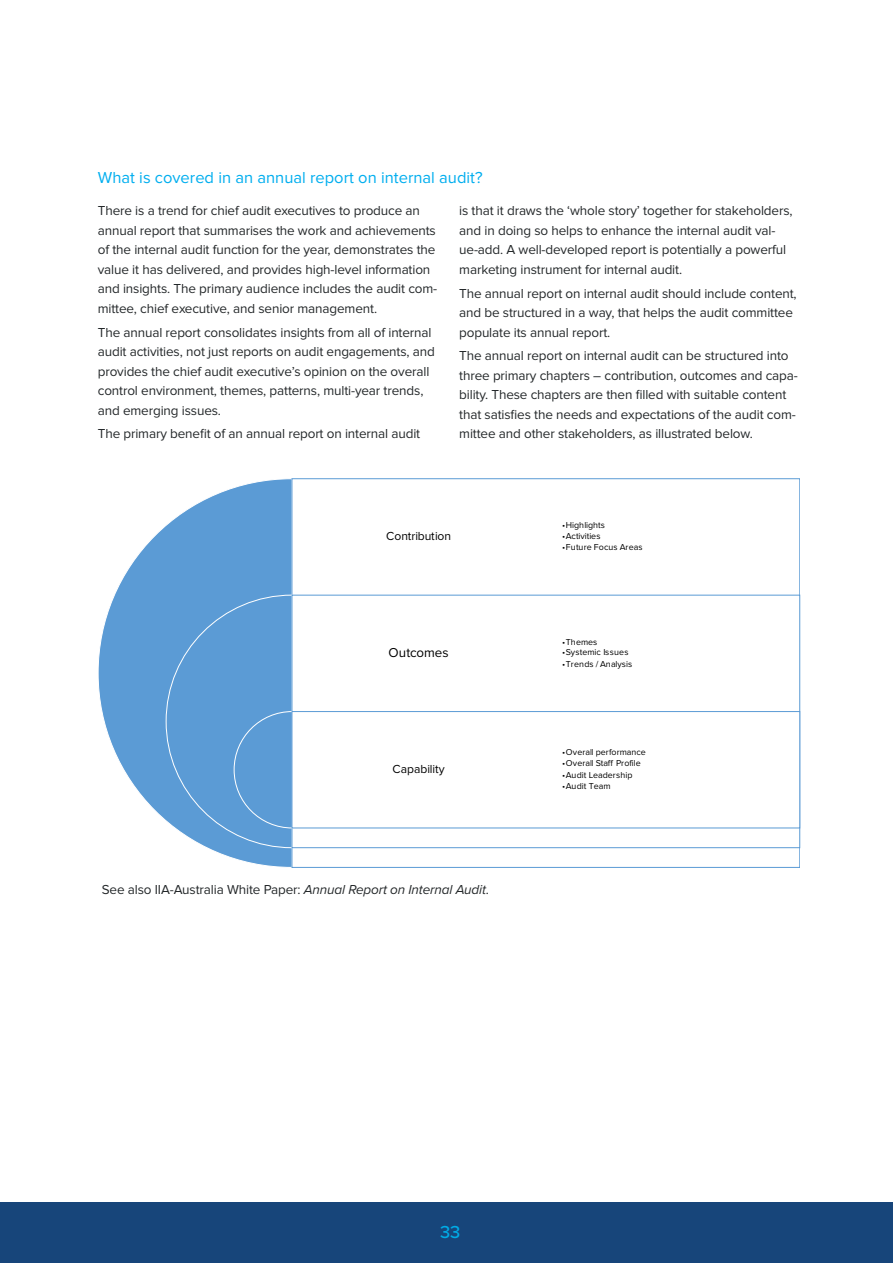
<style>
.page{position:relative;width:893px;height:1263px;background:#fff}
.page>*{position:absolute;margin:0;border:0;box-sizing:border-box;transform-origin:0 0}
.t1{font:500 18px "Proxima Nova";color:#00abe6}
.t2{font:16.5px "Proxima Nova";color:#00aeef}
.t3{font:13.5px/19.5px "Proxima Nova";letter-spacing:-.01em;color:#24282a}
.t4{font:13.35px "Proxima Nova";color:#000}
.t5{font:12.15px "Proxima Nova";color:#000}
.t6{font:8.85px "Proxima Nova";color:#000}
.t7{font:8.85px "Proxima Nova";letter-spacing:.02em;color:#000}
.s1{font-style:italic}
</style>
<div class="page">
<div style="left:0;top:1202px;width:893px;height:61px;background:#17457a"></div>
<svg style="left:98px;top:478px;width:194px;height:389px"></svg>
<div style="left:165px;top:594px;width:128px;height:254px;background:#5b9bd5"></div>
<div style="left:292px;top:711px;width:508px;height:117px;border:1px solid #5b9bd5"></div>
<p class="t2" style="left:98px;top:168px;width:386px">What is covered in an annual report on internal audit?</p>
<p class="t3" style="left:98px;top:201px;width:341px">There is a trend for chief audit executives to produce an annual report that summarises the work and achievements of the internal audit function for the year, demonstrates the value it has delivered, and provides high-level information and insights. The primary audience includes the audit com&shy;mittee, chief executive, and senior management.</p>
<p class="t3" style="left:98px;top:323px;width:339px">The annual report consolidates insights from all of internal audit activities, not just reports on audit engagements, and provides the chief audit executive’s opinion on the overall control environment, themes, patterns, multi-year trends, and emerging issues.</p>
<p class="t3" style="left:98px;top:424px;width:324px">The primary benefit of an annual report on internal audit</p>
<p class="t3" style="left:459px;top:201px;width:335px">is that it draws the ‘whole story’ together for stakeholders, and in doing so helps to enhance the internal audit val&shy;ue-add. A well-developed report is potentially a powerful marketing instrument for internal audit.</p>
<p class="t3" style="left:459px;top:283px;width:339px">The annual report on internal audit should include content, and be structured in a way, that helps the audit committee populate its annual report.</p>
<p class="t3" style="left:459px;top:346px;width:340px">The annual report on internal audit can be structured into three primary chapters – contribution, outcomes and capa&shy;bility. These chapters are then filled with suitable content that satisfies the needs and expectations of the audit com&shy;mittee and other stakeholders, as illustrated below.</p>
<p class="t5" style="left:386px;top:529px;width:67px">Contribution</p>
<p class="t4" style="left:389px;top:645px;width:62px">Outcomes</p>
<p class="t5" style="left:392px;top:762px;width:54px">Capability</p>
<p class="t3" style="left:102px;top:879px;width:389px">See also IIA-Australia White Paper: <span class="s1">Annual Report on Internal Audit</span>.</p>
<p class="t6" style="left:562px;top:520px;width:44px">•Highlights</p>
<p class="t6" style="left:562px;top:531px;width:40px">•Activities</p>
<p class="t7" style="left:562px;top:542px;width:82px">•Future Focus Areas</p>
<p class="t6" style="left:562px;top:636px;width:37px">•Themes</p>
<p class="t6" style="left:562px;top:647px;width:68px">•Systemic Issues</p>
<p class="t6" style="left:562px;top:659px;width:72px">•Trends / Analysis</p>
<p class="t6" style="left:562px;top:747px;width:85px">•Overall performance</p>
<p class="t6" style="left:562px;top:758px;width:80px">•Overall Staff Profile</p>
<p class="t6" style="left:562px;top:769px;width:72px">•Audit Leadership</p>
<p class="t6" style="left:562px;top:781px;width:50px">•Audit Team</p>
<h1 class="t1" style="left:440px;top:1219px;width:22px">33</h1>
</div>
